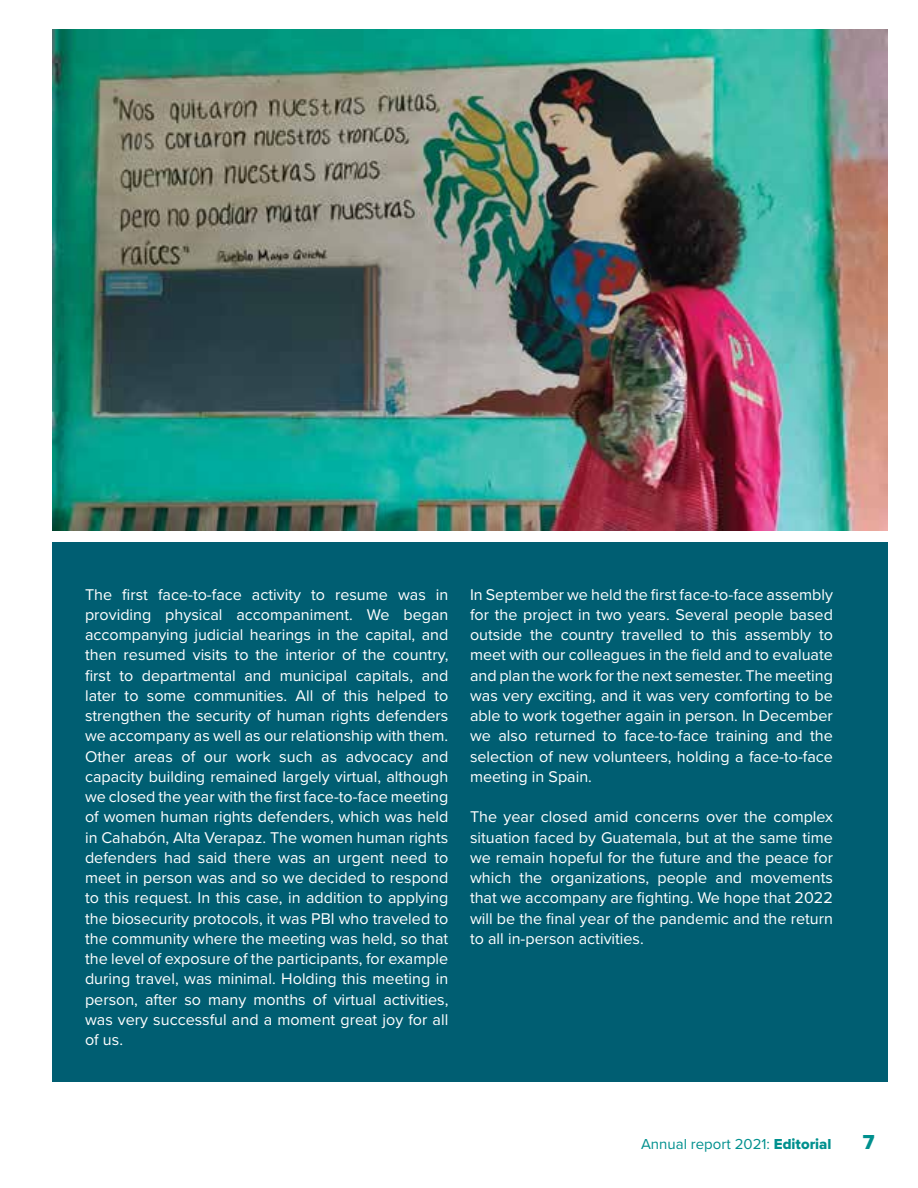
<style>
.page{position:relative;width:918px;height:1188px;background:#fff}
.page>*{position:absolute;margin:0;border:0;box-sizing:border-box;transform-origin:0 0}
.t1{font:21px "Proxima Nova Extrabld";color:#00908e}
.t2{font:16.2px/20.2px "Proxima Nova";color:#fff;text-align:justify}
.t3{font:15px "Proxima Nova";color:#00908e}
.s1{font-family:"Proxima Nova Extrabld"}
</style>
<div class="page">
<div style="left:52px;top:542px;width:836px;height:540px;background:#005e72"></div>
<img style="left:52px;top:30px;width:836px;height:500px">
<p class="t2" style="left:85px;top:583px;width:365px">The first face-to-face activity to resume was in providing physical accompaniment. We began accompanying judicial hearings in the capital, and then resumed visits to the interior of the country, first to departmental and municipal capitals, and later to some communities. All of this helped to strengthen the security of human rights defenders we accompany as well as our relationship with them.<br>Other areas of our work such as advocacy and capacity building remained largely virtual, although we closed the year with the first face-to-face meeting of women human rights defenders, which was held in Cahabón, Alta Verapaz. The women human rights defenders had said there was an urgent need to meet in person was and so we decided to respond to this request. In this case, in addition to applying the biosecurity protocols, it was PBI who traveled to the community where the meeting was held, so that the level of exposure of the participants, for example during travel, was minimal. Holding this meeting in person, after so many months of virtual activities, was very successful and a moment great joy for all of us.</p>
<p class="t2" style="left:470px;top:583px;width:364px">In September we held the first face-to-face assembly for the project in two years. Several people based outside the country travelled to this assembly to meet with our colleagues in the field and to evaluate and plan the work for the next semester. The meeting was very exciting, and it was very comforting to be able to work together again in person. In December we also returned to face-to-face training and the selection of new volunteers, holding a face-to-face meeting in Spain.</p>
<p class="t2" style="left:470px;top:806px;width:364px">The year closed amid concerns over the complex situation faced by Guatemala, but at the same time we remain hopeful for the future and the peace for which the organizations, people and movements that we accompany are fighting. We hope that 2022 will be the final year of the pandemic and the return to all in-person activities.</p>
<p class="t3" style="left:641px;top:1133px;width:192px">Annual report 2021: <span class="s1">Editorial</span></p>
<p class="t1" style="left:863px;top:1127px;width:13px">7</p>
</div>
